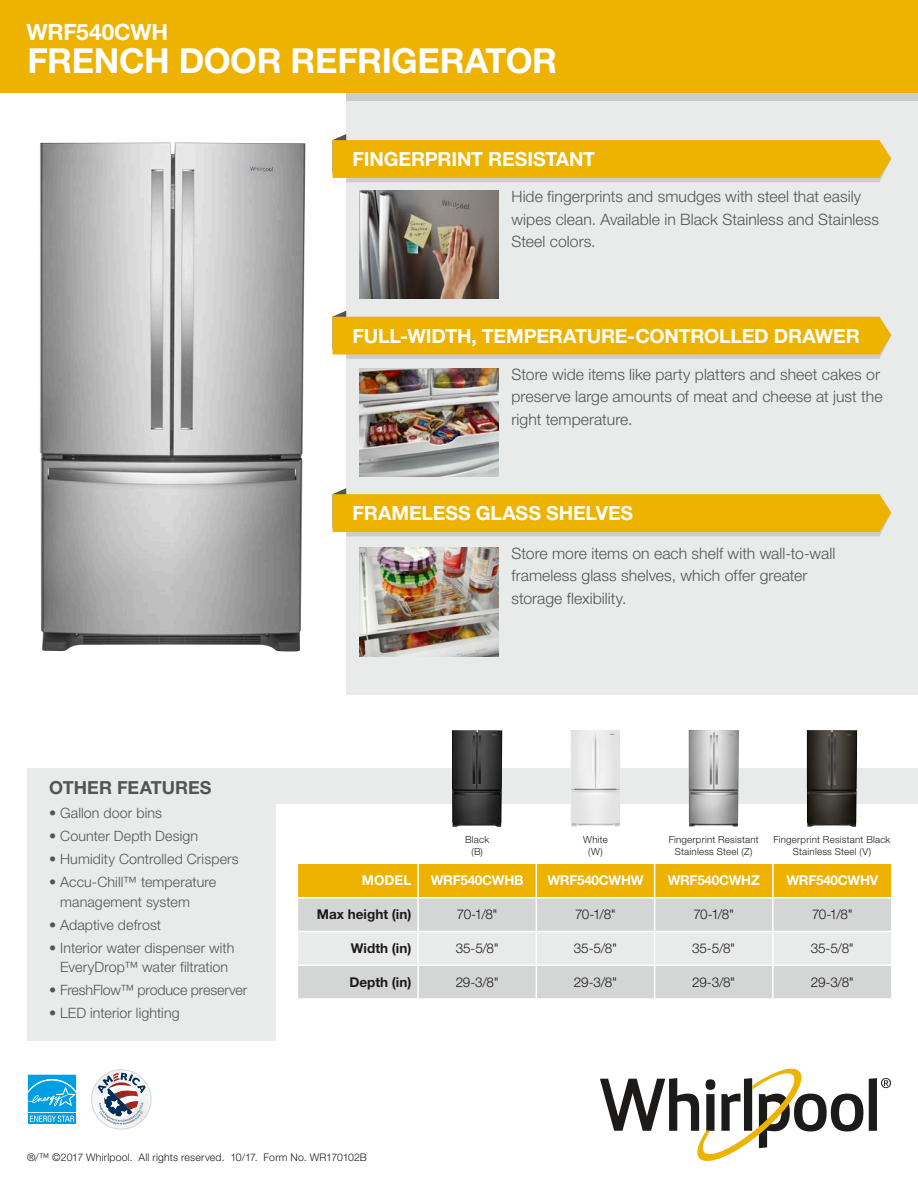
<style>
.page{position:relative;width:918px;height:1188px;background:#fff}
.page>*{position:absolute;margin:0;border:0;box-sizing:border-box;transform-origin:0 0}
.t1{font:700 34.5px "Helvetica Neue LT Std";letter-spacing:-.01em;color:#fff}
.t2{font:700 22.5px "Helvetica Neue LT Std";letter-spacing:-.01em;color:#fff}
.t3{font:700 19.5px "Helvetica Neue LT Std";letter-spacing:-.005em;color:#fff}
.t4{font:700 18px "Helvetica Neue LT Std";color:#535554}
.t5{font:300 15.75px/22.5px "Helvetica Neue LT Std";letter-spacing:.005em;color:#535554}
.t6{font:300 14.25px/19.5px "Helvetica Neue LT Std";letter-spacing:.005em;color:#535554}
.t7{font:300 13.5px "Helvetica Neue LT Std";letter-spacing:-.02em;color:#1c1b1a}
.t8{font:700 13.5px "Helvetica Neue LT Std";letter-spacing:-.02em;color:#fff}
.t9{font:700 13.5px "Helvetica Neue LT Std";color:#1c1b1a}
.t10{font:300 10.5px "Helvetica Neue LT Std";letter-spacing:.015em;color:#1c1b1a}
.t11{font:300 9.75px/11.2px "Helvetica Neue LT Std";letter-spacing:.02em;color:#1c1b1a;text-align:center}
</style>
<div class="page">
<div style="left:27px;top:768px;width:891px;height:36px;background:#e9eaea"></div>
<div style="left:297px;top:864px;width:121px;height:34px;background:#eeb200"></div>
<div style="left:419px;top:864px;width:472px;height:33px;background:#eeb200"></div>
<div style="left:298px;top:898px;width:593px;height:100px;background:#d4d5d5"></div>
<div style="left:298px;top:932px;width:593px;height:32px;background:#e9eaea"></div>
<hr style="left:417px;top:864px;width:2px;height:33px;background:#fff">
<hr style="left:536px;top:864px;width:1px;height:33px;background:#fff">
<hr style="left:654px;top:864px;width:1px;height:33px;background:#fff">
<hr style="left:772px;top:864px;width:2px;height:33px;background:#fff">
<hr style="left:297px;top:897px;width:121px;height:1px;background:#fff">
<hr style="left:417px;top:898px;width:2px;height:33px;background:#fff">
<hr style="left:536px;top:898px;width:1px;height:33px;background:#fff">
<hr style="left:654px;top:898px;width:1px;height:33px;background:#fff">
<hr style="left:772px;top:898px;width:2px;height:33px;background:#fff">
<hr style="left:417px;top:931px;width:119px;height:1px;background:#fff">
<hr style="left:417px;top:932px;width:2px;height:32px;background:#fff">
<hr style="left:536px;top:931px;width:119px;height:1px;background:#fff">
<hr style="left:536px;top:932px;width:1px;height:32px;background:#fff">
<hr style="left:655px;top:931px;width:118px;height:1px;background:#fff">
<hr style="left:654px;top:932px;width:1px;height:32px;background:#fff">
<hr style="left:773px;top:931px;width:118px;height:1px;background:#fff">
<hr style="left:772px;top:932px;width:2px;height:32px;background:#fff">
<hr style="left:417px;top:964px;width:119px;height:2px;background:#fff">
<hr style="left:417px;top:966px;width:2px;height:32px;background:#fff">
<hr style="left:536px;top:964px;width:119px;height:2px;background:#fff">
<hr style="left:536px;top:966px;width:1px;height:32px;background:#fff">
<hr style="left:655px;top:964px;width:118px;height:2px;background:#fff">
<hr style="left:654px;top:966px;width:1px;height:32px;background:#fff">
<hr style="left:773px;top:964px;width:118px;height:2px;background:#fff">
<hr style="left:772px;top:966px;width:2px;height:32px;background:#fff">
<hr style="left:298px;top:931px;width:119px;height:1px;background:#fff">
<hr style="left:298px;top:964px;width:119px;height:2px;background:#fff">
<hr style="left:297px;top:864px;width:1px;height:33px;background:#fff">
<img style="left:452px;top:730px;width:50px;height:97px">
<img style="left:571px;top:730px;width:49px;height:97px">
<img style="left:689px;top:730px;width:50px;height:97px">
<img style="left:807px;top:730px;width:50px;height:97px">
<svg style="left:869px;top:1078px;width:22px;height:53px"></svg>
<svg style="left:600px;top:1069px;width:263px;height:92px"></svg>
<div style="left:346px;top:17px;width:572px;height:677px;background:#e9eaea"></div>
<div style="left:346px;top:8px;width:572px;height:92px;background:#cbcccc"></div>
<div style="left:0;top:0;width:918px;height:93px;background:#eeb200"></div>
<img style="left:40px;top:142px;width:266px;height:510px">
<svg style="left:333px;top:134px;width:558px;height:48px;background:#eabb30"></svg>
<svg style="left:333px;top:311px;width:558px;height:48px;background:#eabb2f"></svg>
<svg style="left:333px;top:488px;width:558px;height:48px;background:#eabb30"></svg>
<img style="left:359px;top:191px;width:139px;height:108px">
<img style="left:359px;top:368px;width:139px;height:109px">
<img style="left:359px;top:548px;width:139px;height:108px">
<div style="left:27px;top:785px;width:248px;height:255px;background:#e9eaea"></div>
<svg style="left:92px;top:1070px;width:59px;height:59px"></svg>
<div style="left:92px;top:1070px;width:59px;height:59px;border:1px solid #d4d5d5;border-radius:50%"></div>
<svg style="left:98px;top:1073px;width:48px;height:51px"></svg>
<div style="left:27px;top:1074px;width:50px;height:39px;background:#b5e3f6"></div>
<svg style="left:27px;top:1075px;width:50px;height:49px;background:#31b1e8"></svg>
<h2 class="t2" style="left:26px;top:18px;width:143px">WRF540CWH</h2>
<h1 class="t1" style="left:27px;top:39px;width:531px">FRENCH DOOR REFRIGERATOR</h1>
<p class="t3" style="left:353px;top:147px;width:244px">FINGERPRINT RESISTANT</p>
<p class="t5" style="left:512px;top:185px;width:369px">Hide fingerprints and smudges with steel that easily wipes clean. Available in Black Stainless and Stainless<br>Steel colors.</p>
<p class="t3" style="left:353px;top:324px;width:509px">FULL-WIDTH, TEMPERATURE-CONTROLLED DRAWER</p>
<p class="t5" style="left:512px;top:362px;width:373px">Store wide items like party platters and sheet cakes or preserve large amounts of meat and cheese at just the right temperature.</p>
<p class="t3" style="left:353px;top:501px;width:282px">FRAMELESS GLASS SHELVES</p>
<p class="t4" style="left:49px;top:776px;width:164px">OTHER FEATURES</p>
<p class="t6" style="left:49px;top:803px;width:114px">• Gallon door bins</p>
<p class="t6" style="left:49px;top:826px;width:151px">• Counter Depth Design</p>
<p class="t6" style="left:49px;top:849px;width:191px">• Humidity Controlled Crispers</p>
<p class="t6" style="left:60px;top:872px;width:158px;text-indent:-11px">• Accu-Chill™ temperature management system</p>
<p class="t6" style="left:49px;top:915px;width:114px">• Adaptive defrost</p>
<p class="t6" style="left:49px;top:938px;width:187px;text-align:center">• Interior water dispenser with<br>EveryDrop™ water filtration</p>
<p class="t6" style="left:49px;top:980px;width:200px">• FreshFlow™ produce preserver</p>
<p class="t6" style="left:49px;top:1003px;width:132px">• LED interior lighting</p>
<p class="t5" style="left:512px;top:542px;width:325px">Store more items on each shelf with wall-to-wall frameless glass shelves, which offer greater storage flexibility.</p>
<p class="t11" style="left:465px;top:834px;width:26px">Black (B)</p>
<p class="t11" style="left:583px;top:834px;width:26px">White (W)</p>
<p class="t11" style="left:669px;top:834px;width:91px">Fingerprint Resistant<br>Stainless Steel (Z)</p>
<p class="t11" style="left:773px;top:834px;width:119px">Fingerprint Resistant Black<br>Stainless Steel (V)</p>
<p class="t8" style="left:362px;top:872px;width:51px">MODEL</p>
<p class="t8" style="left:431px;top:872px;width:94px">WRF540CWHB</p>
<p class="t8" style="left:547px;top:872px;width:98px">WRF540CWHW</p>
<p class="t8" style="left:668px;top:872px;width:94px">WRF540CWHZ</p>
<p class="t8" style="left:786px;top:872px;width:93px">WRF540CWHV</p>
<p class="t9" style="left:317px;top:906px;width:96px">Max height (in)</p>
<p class="t7" style="left:457px;top:906px;width:42px">70-1/8"</p>
<p class="t7" style="left:575px;top:906px;width:42px">70-1/8"</p>
<p class="t7" style="left:693px;top:906px;width:42px">70-1/8"</p>
<p class="t7" style="left:812px;top:906px;width:42px">70-1/8"</p>
<p class="t9" style="left:351px;top:940px;width:62px">Width (in)</p>
<p class="t7" style="left:456px;top:940px;width:45px">35-5/8"</p>
<p class="t7" style="left:574px;top:940px;width:45px">35-5/8"</p>
<p class="t7" style="left:692px;top:940px;width:45px">35-5/8"</p>
<p class="t7" style="left:811px;top:940px;width:45px">35-5/8"</p>
<p class="t9" style="left:349px;top:974px;width:63px">Depth (in)</p>
<p class="t7" style="left:456px;top:974px;width:45px">29-3/8"</p>
<p class="t7" style="left:574px;top:974px;width:45px">29-3/8"</p>
<p class="t7" style="left:692px;top:974px;width:45px">29-3/8"</p>
<p class="t7" style="left:811px;top:974px;width:45px">29-3/8"</p>
<p class="t10" style="left:27px;top:1151px;width:341px">®/™ ©2017 Whirlpool. All rights reserved. 10/17. Form No. WR170102B</p>
</div>
